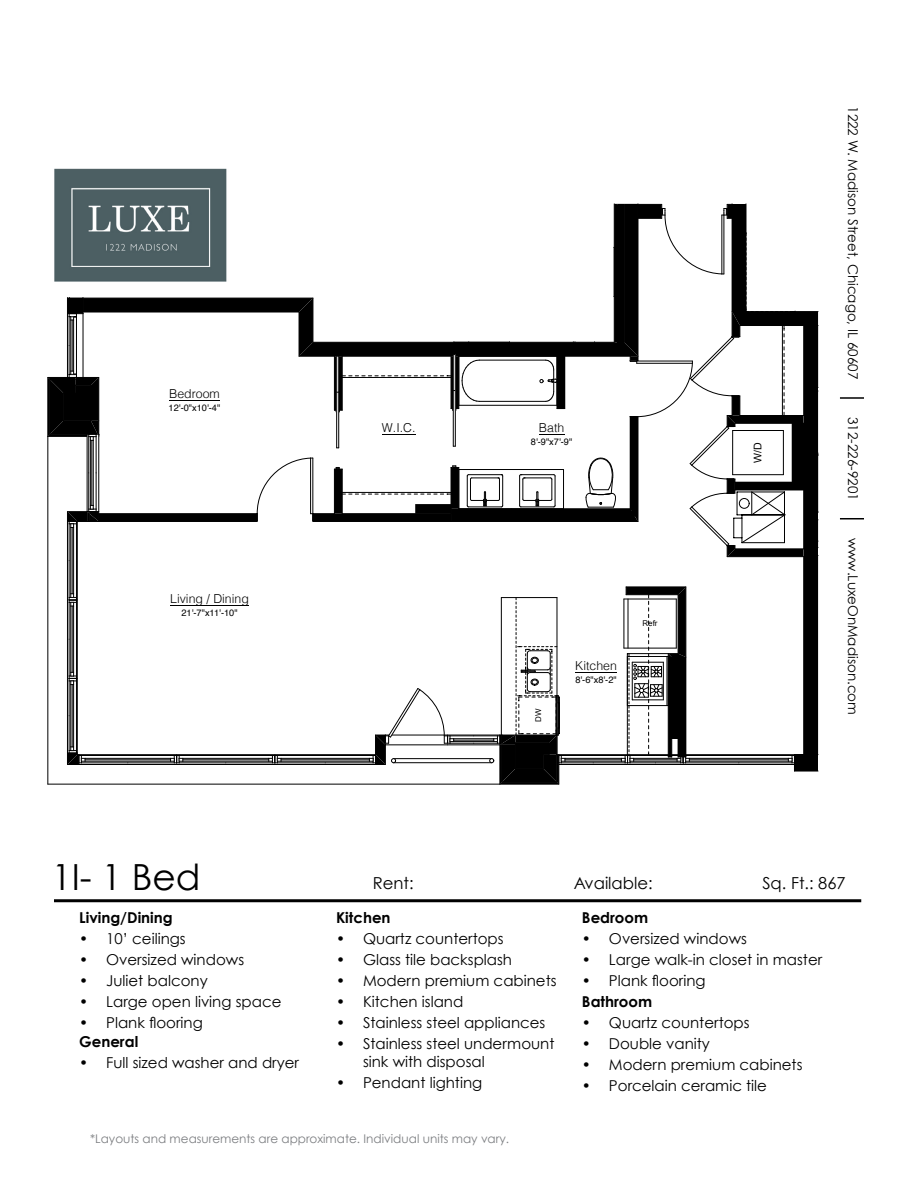
<style>
.page{position:relative;width:918px;height:1188px;background:#fff}
.page>*{position:absolute;margin:0;border:0;box-sizing:border-box;transform-origin:0 0}
.t1{font:36px "Century Gothic";color:#000}
.t2{font:16.5px "Century Gothic";color:#000}
.t3{font:15px/18px "Century Gothic";color:#000}
.t4{font:700 15px "Century Gothic";color:#000}
.t5{font:13.5px "Century Gothic";color:#000}
.t6{font:300 12.3px "Helvetica";color:#000}
.t7{font:12px "Century Gothic";color:#7c7e81}
.t8{font:10.65px "Arial";color:#000}
.t9{font:9.3px "Helvetica";color:#000}
.t10{font:7.95px "Arial";color:#000}
</style>
<div class="page">
<hr style="left:48px;top:784px;width:452px;height:1px;background:#000">
<hr style="left:500px;top:784px;width:59px;height:1px;background:#000">
<hr style="left:47px;top:377px;width:1px;height:59px;background:#000">
<svg style="left:48px;top:204px;width:771px;height:580px"></svg>
<img style="left:48px;top:168px;width:187px;height:118px">
<hr style="left:54px;top:899px;width:807px;height:3px;background:#000">
<div style="left:360px;top:543px;width:118px;height:102px;background:#fff"></div>
<hr style="left:840px;top:397px;width:24px;height:2px;background:#000">
<svg style="left:840px;top:518px;width:24px;height:1px"></svg>
<p class="t6" style="left:169px;top:386px;width:52px">Bedroom</p>
<p class="t9" style="left:169px;top:401px;width:53px">12'-0"x10'-4"</p>
<p class="t6" style="left:170px;top:591px;width:80px">Living / Dining</p>
<p class="t9" style="left:181px;top:606px;width:58px">21'-7"x11'-10"</p>
<p class="t6" style="left:382px;top:420px;width:35px">W.I.C.</p>
<p class="t6" style="left:539px;top:420px;width:27px">Bath</p>
<p class="t9" style="left:531px;top:434px;width:43px">8'-9"x7'-9"</p>
<p class="t10" style="left:533px;top:722px;width:15px;rotate:-90deg">DW</p>
<p class="t6" style="left:575px;top:658px;width:43px">Kitchen</p>
<p class="t9" style="left:575px;top:673px;width:43px">8'-6"x8'-2"</p>
<p class="t10" style="left:643px;top:618px;width:17px">Refr</p>
<p class="t8" style="left:751px;top:463px;width:22px;rotate:-90deg">W/D</p>
<p class="t5" style="left:861px;top:106px;width:275px;rotate:90deg">1222 W. Madison Street, Chicago, IL 60607</p>
<p class="t5" style="left:861px;top:417px;width:85px;rotate:90deg">312-226-9201</p>
<p class="t5" style="left:861px;top:538px;width:178px;rotate:90deg">www.LuxeOnMadison.com</p>
<h1 class="t1" style="left:52px;top:855px;width:150px">1I- 1 Bed</h1>
<p class="t4" style="left:79px;top:908px;width:95px">Living/Dining</p>
<p class="t3" style="left:79px;top:929px;width:108px">• 10’ ceilings</p>
<p class="t3" style="left:79px;top:950px;width:166px">• Oversized windows</p>
<p class="t3" style="left:79px;top:971px;width:130px">• Juliet balcony</p>
<p class="t3" style="left:79px;top:992px;width:204px">• Large open living space</p>
<p class="t3" style="left:79px;top:1013px;width:125px">• Plank flooring</p>
<p class="t4" style="left:79px;top:1032px;width:61px">General</p>
<p class="t3" style="left:79px;top:1054px;width:221px">• Full sized washer and dryer</p>
<p class="t2" style="left:373px;top:873px;width:42px">Rent:</p>
<p class="t2" style="left:574px;top:873px;width:81px">Available:</p>
<p class="t2" style="left:762px;top:873px;width:85px">Sq. Ft.: 867</p>
<p class="t4" style="left:336px;top:908px;width:56px">Kitchen</p>
<p class="t3" style="left:336px;top:929px;width:169px">• Quartz countertops</p>
<p class="t3" style="left:336px;top:950px;width:178px">• Glass tile backsplash</p>
<p class="t3" style="left:336px;top:971px;width:222px">• Modern premium cabinets</p>
<p class="t3" style="left:336px;top:992px;width:129px">• Kitchen island</p>
<p class="t3" style="left:336px;top:1013px;width:211px">• Stainless steel appliances</p>
<p class="t3" style="left:363px;top:1034px;width:193px;text-indent:-27px">• Stainless steel undermount sink with disposal</p>
<p class="t3" style="left:336px;top:1073px;width:148px">• Pendant lighting</p>
<p class="t4" style="left:582px;top:908px;width:68px">Bedroom</p>
<p class="t3" style="left:582px;top:929px;width:166px">• Oversized windows</p>
<p class="t3" style="left:582px;top:950px;width:242px">• Large walk-in closet in master</p>
<p class="t3" style="left:582px;top:971px;width:125px">• Plank flooring</p>
<p class="t4" style="left:582px;top:992px;width:72px">Bathroom</p>
<p class="t3" style="left:582px;top:1013px;width:169px">• Quartz countertops</p>
<p class="t3" style="left:582px;top:1034px;width:130px">• Double vanity</p>
<p class="t3" style="left:582px;top:1055px;width:222px">• Modern premium cabinets</p>
<p class="t3" style="left:582px;top:1076px;width:187px">• Porcelain ceramic tile</p>
<p class="t7" style="left:90px;top:1131px;width:421px">*Layouts and measurements are approximate. Individual units may vary.</p>
</div>
